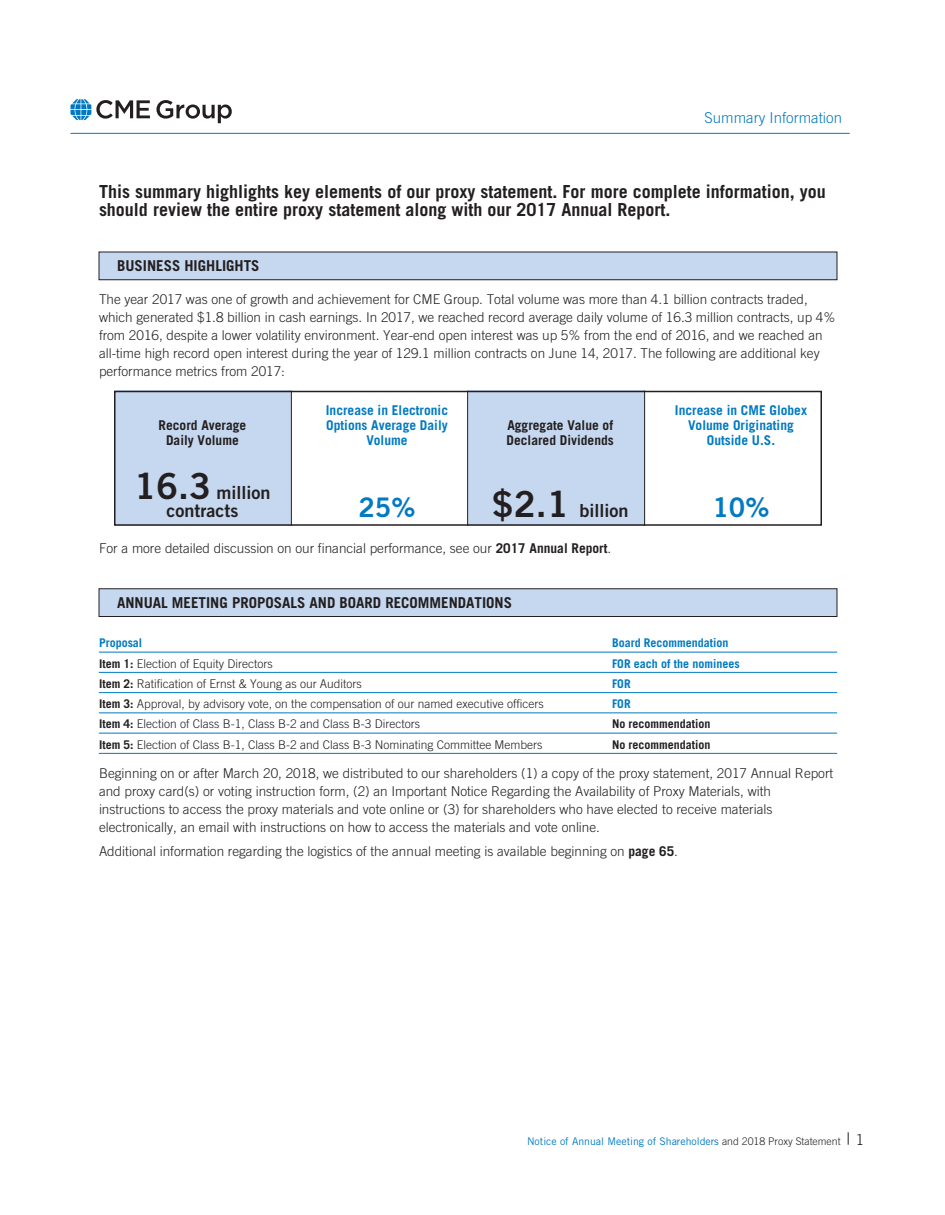
<style>
.page{position:relative;width:945px;height:1215px;background:#fff}
.page>*{position:absolute;margin:0;border:0;box-sizing:border-box;transform-origin:0 0}
.t1{font:27px "Trade Gothic Bold Two";color:#007ac2}
.t2{font:700 18px/18px "Trade Gothic";color:#231f20}
.t3{font:18px/18px "Trade Gothic Bold Two";color:#231f20;text-align:center}
.t4{font:700 15px "Trade Gothic";color:#231f20}
.t5{font:300 15px "Trade Gothic";color:#007ac2}
.t6{font:300 13.5px/18px "Trade Gothic";color:#231f20}
.t7{font:700 13.5px/15px "Trade Gothic";color:#007ac2;text-align:center}
.t8{font:700 13.5px/15px "Trade Gothic";color:#231f20;text-align:center}
.t9{font:300 12px "Trade Gothic";color:#231f20}
.t10{font:700 12px "Trade Gothic";color:#007ac2}
.t11{font:700 12px "Trade Gothic";color:#231f20}
.t12{font:10.5px "Trade Gothic";color:#007ac2}
.s1{font-size:36px}
.s2{font-weight:700}
.s3{font-weight:300;color:#231f20}
.s4{font-weight:300;font-size:15px;color:#231f20}
</style>
<div class="page">
<svg style="left:156px;top:100px;width:76px;height:23px"></svg>
<svg style="left:70px;top:99px;width:80px;height:21px"></svg>
<hr style="left:70px;top:133px;width:780px;height:1px;background:#007ac2">
<div style="left:99px;top:252px;width:738px;height:28px;background:#c6d8ef"></div>
<div style="left:99px;top:252px;width:738px;height:28px;border:1px solid #231f20"></div>
<div style="left:114px;top:391px;width:177px;height:54px;background:#c6d8ef"></div>
<div style="left:468px;top:391px;width:177px;height:54px;background:#c6d8ef"></div>
<div style="left:114px;top:444px;width:177px;height:82px;background:#c6d8ef"></div>
<div style="left:468px;top:444px;width:177px;height:82px;background:#c6d8ef"></div>
<hr style="left:291px;top:391px;width:1px;height:134px;background:#231f20">
<hr style="left:467px;top:391px;width:1px;height:134px;background:#231f20">
<hr style="left:644px;top:391px;width:1px;height:134px;background:#231f20">
<div style="left:114px;top:391px;width:708px;height:135px;border:2px solid #231f20"></div>
<div style="left:99px;top:589px;width:738px;height:27px;background:#c6d8ef"></div>
<div style="left:99px;top:588px;width:738px;height:29px;border:1px solid #231f20"></div>
<hr style="left:99px;top:652px;width:738px;height:1px;background:#007ac2">
<hr style="left:99px;top:672px;width:738px;height:1px;background:#007ac2">
<hr style="left:99px;top:692px;width:738px;height:1px;background:#007ac2">
<hr style="left:99px;top:712px;width:738px;height:1px;background:#007ac2">
<hr style="left:99px;top:733px;width:738px;height:1px;background:#007ac2">
<hr style="left:99px;top:753px;width:738px;height:1px;background:#007ac2">
<p class="t5" style="left:705px;top:112px;width:139px">Summary Information</p>
<h2 class="t2" style="left:99px;top:184px;width:728px">This summary highlights key elements of our proxy statement. For more complete information, you should review the entire proxy statement along with our 2017 Annual Report.</h2>
<p class="t4" style="left:117px;top:260px;width:144px">BUSINESS HIGHLIGHTS</p>
<p class="t6" style="left:99px;top:291px;width:738px">The year 2017 was one of growth and achievement for CME Group. Total volume was more than 4.1 billion contracts traded, which generated $1.8 billion in cash earnings. In 2017, we reached record average daily volume of 16.3 million contracts, up 4% from 2016, despite a lower volatility environment. Year-end open interest was up 5% from the end of 2016, and we reached an all-time high record open interest during the year of 129.1 million contracts on June 14, 2017. The following are additional key performance metrics from 2017:</p>
<p class="t8" style="left:159px;top:419px;width:89px">Record Average<br>Daily Volume</p>
<p class="t7" style="left:326px;top:404px;width:124px">Increase in Electronic<br>Options Average Daily<br>Volume</p>
<p class="t8" style="left:507px;top:419px;width:109px;text-align:left">Aggregate Value of<br>Declared Dividends</p>
<p class="t7" style="left:675px;top:404px;width:134px">Increase in CME Globex<br>Volume Originating<br>Outside U.S.</p>
<h2 class="t3" style="left:134px;top:485px;width:138px"><span class="s1">16.3</span> million contracts</h2>
<h1 class="t1" style="left:358px;top:497px;width:58px">25%</h1>
<h2 class="t3" style="left:492px;top:503px;width:138px"><span class="s1">$2.1</span> billion</h2>
<h1 class="t1" style="left:712px;top:497px;width:58px">10%</h1>
<p class="t6" style="left:99px;top:540px;width:514px">For a more detailed discussion on our financial performance, see our <span class="s2">2017 Annual Report</span>.</p>
<p class="t4" style="left:117px;top:597px;width:397px">ANNUAL MEETING PROPOSALS AND BOARD RECOMMENDATIONS</p>
<p class="t10" style="left:99px;top:638px;width:45px">Proposal</p>
<p class="t10" style="left:612px;top:638px;width:118px">Board Recommendation</p>
<p class="t9" style="left:99px;top:659px;width:175px"><span class="s2">Item 1:</span> Election of Equity Directors</p>
<p class="t10" style="left:612px;top:659px;width:129px">FOR each of the nominees</p>
<p class="t9" style="left:99px;top:679px;width:264px"><span class="s2">Item 2:</span> Ratification of Ernst &amp; Young as our Auditors</p>
<p class="t10" style="left:612px;top:679px;width:20px">FOR</p>
<p class="t9" style="left:99px;top:699px;width:446px"><span class="s2">Item 3:</span> Approval, by advisory vote, on the compensation of our named executive officers</p>
<p class="t10" style="left:612px;top:699px;width:20px">FOR</p>
<p class="t9" style="left:99px;top:720px;width:323px"><span class="s2">Item 4:</span> Election of Class B-1, Class B-2 and Class B-3 Directors</p>
<p class="t11" style="left:612px;top:720px;width:100px">No recommendation</p>
<p class="t9" style="left:99px;top:740px;width:445px"><span class="s2">Item 5:</span> Election of Class B-1, Class B-2 and Class B-3 Nominating Committee Members</p>
<p class="t11" style="left:612px;top:740px;width:100px">No recommendation</p>
<p class="t6" style="left:99px;top:765px;width:736px">Beginning on or after March 20, 2018, we distributed to our shareholders (1) a copy of the proxy statement, 2017 Annual Report and proxy card(s) or voting instruction form, (2) an Important Notice Regarding the Availability of Proxy Materials, with instructions to access the proxy materials and vote online or (3) for shareholders who have elected to receive materials electronically, an email with instructions on how to access the materials and vote online.</p>
<p class="t6" style="left:99px;top:843px;width:581px">Additional information regarding the logistics of the annual meeting is available beginning on <span class="s2">page 65</span>.</p>
<p class="t12" style="left:527px;top:1137px;width:338px">Notice of Annual Meeting of Shareholders <span class="s3">and 2018 Proxy Statement</span> <span class="s4">1</span></p>
</div>
